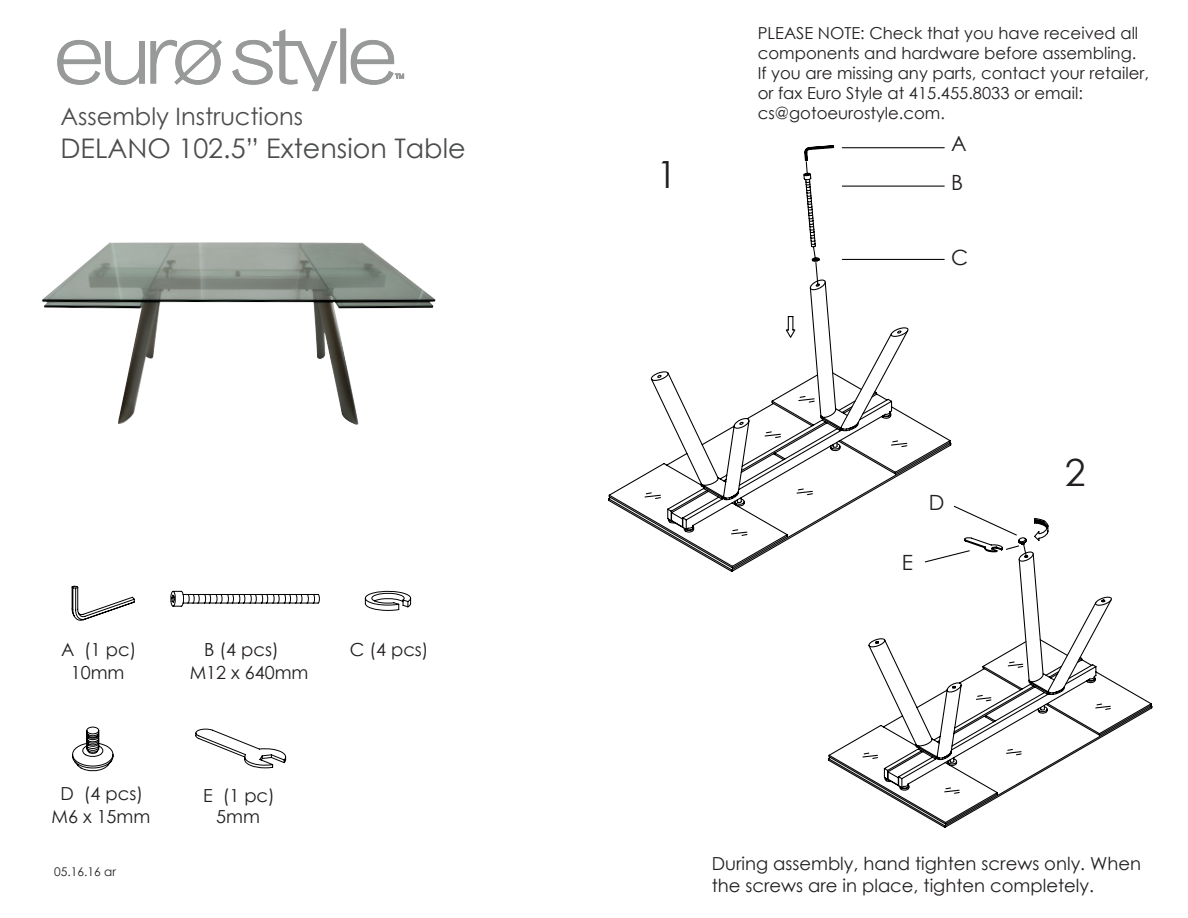
<style>
.page{position:relative;width:1188px;height:918px;background:#fff}
.page>*{position:absolute;margin:0;border:0;box-sizing:border-box;transform-origin:0 0}
.t1{font:37.5px "Century Gothic";color:#231f20}
.t2{font:27px "Century Gothic";color:#4b4c4d}
.t3{font:24px "Century Gothic";color:#4b4c4d}
.t4{font:21px "Century Gothic";color:#231f20}
.t5{font:18px "Century Gothic";color:#231f20}
.t6{font:16.5px/19.8px "Century Gothic";color:#231f20}
.t7{font:12px "Century Gothic";color:#231f20}
</style>
<div class="page">
<div style="left:340px;top:28px;width:6px;height:56px;border:2px solid #989999"></div>
<hr style="left:341px;top:29px;width:4px;height:54px;background:#989999">
<div style="left:341px;top:29px;width:5px;height:54px;border:1px solid #989999"></div>
<svg style="left:232px;top:29px;width:106px;height:63px"></svg>
<svg style="left:57px;top:39px;width:165px;height:46px"></svg>
<svg style="left:350px;top:40px;width:54px;height:45px"></svg>
<img style="left:42px;top:242px;width:394px;height:183px">
<svg style="left:195px;top:729px;width:92px;height:39px"></svg>
<svg style="left:72px;top:726px;width:42px;height:46px"></svg>
<svg style="left:364px;top:590px;width:48px;height:21px"></svg>
<svg style="left:170px;top:590px;width:150px;height:17px"></svg>
<svg style="left:71px;top:585px;width:64px;height:36px"></svg>
<svg style="left:608px;top:437px;width:344px;height:135px"></svg>
<svg style="left:644px;top:145px;width:301px;height:392px"></svg>
<svg style="left:827px;top:552px;width:326px;height:276px"></svg>
<svg style="left:862px;top:518px;width:251px;height:277px"></svg>
<svg style="left:1035px;top:519px;width:13px;height:9px"></svg>
<svg style="left:924px;top:505px;width:96px;height:58px"></svg>
<p class="t3" style="left:60px;top:99px;width:244px">Assembly Instructions</p>
<p class="t2" style="left:60px;top:129px;width:407px">DELANO 102.5” Extension Table</p>
<p class="t5" style="left:61px;top:637px;width:77px">A (1 pc)</p>
<p class="t5" style="left:204px;top:637px;width:76px">B (4 pcs)</p>
<p class="t5" style="left:350px;top:637px;width:80px">C (4 pcs)</p>
<p class="t5" style="left:71px;top:660px;width:55px">10mm</p>
<p class="t5" style="left:190px;top:660px;width:120px">M12 x 640mm</p>
<p class="t5" style="left:61px;top:781px;width:84px">D (4 pcs)</p>
<p class="t5" style="left:52px;top:804px;width:100px">M6 x 15mm</p>
<p class="t7" style="left:54px;top:864px;width:63px">05.16.16 ar</p>
<p class="t5" style="left:203px;top:783px;width:73px">E (1 pc)</p>
<p class="t5" style="left:216px;top:804px;width:45px">5mm</p>
<p class="t1" style="left:657px;top:148px;width:22px">1</p>
<p class="t6" style="left:758px;top:23px;width:382px">PLEASE NOTE: Check that you have received all components and hardware before assembling.</p>
<p class="t6" style="left:758px;top:63px;width:393px">If you are missing any parts, contact your retailer,</p>
<p class="t6" style="left:758px;top:83px;width:327px">or fax Euro Style at 415.455.8033 or email: cs@gotoeurostyle.com.</p>
<p class="t4" style="left:951px;top:129px;width:17px">A</p>
<p class="t4" style="left:951px;top:167px;width:14px">B</p>
<p class="t4" style="left:951px;top:243px;width:19px">C</p>
<p class="t4" style="left:902px;top:548px;width:13px">E</p>
<p class="t4" style="left:929px;top:488px;width:17px">D</p>
<p class="t1" style="left:1065px;top:446px;width:22px">2</p>
<p class="t5" style="left:712px;top:851px;width:431px">During assembly, hand tighten screws only. When</p>
<p class="t5" style="left:712px;top:873px;width:384px">the screws are in place, tighten completely.</p>
</div>
